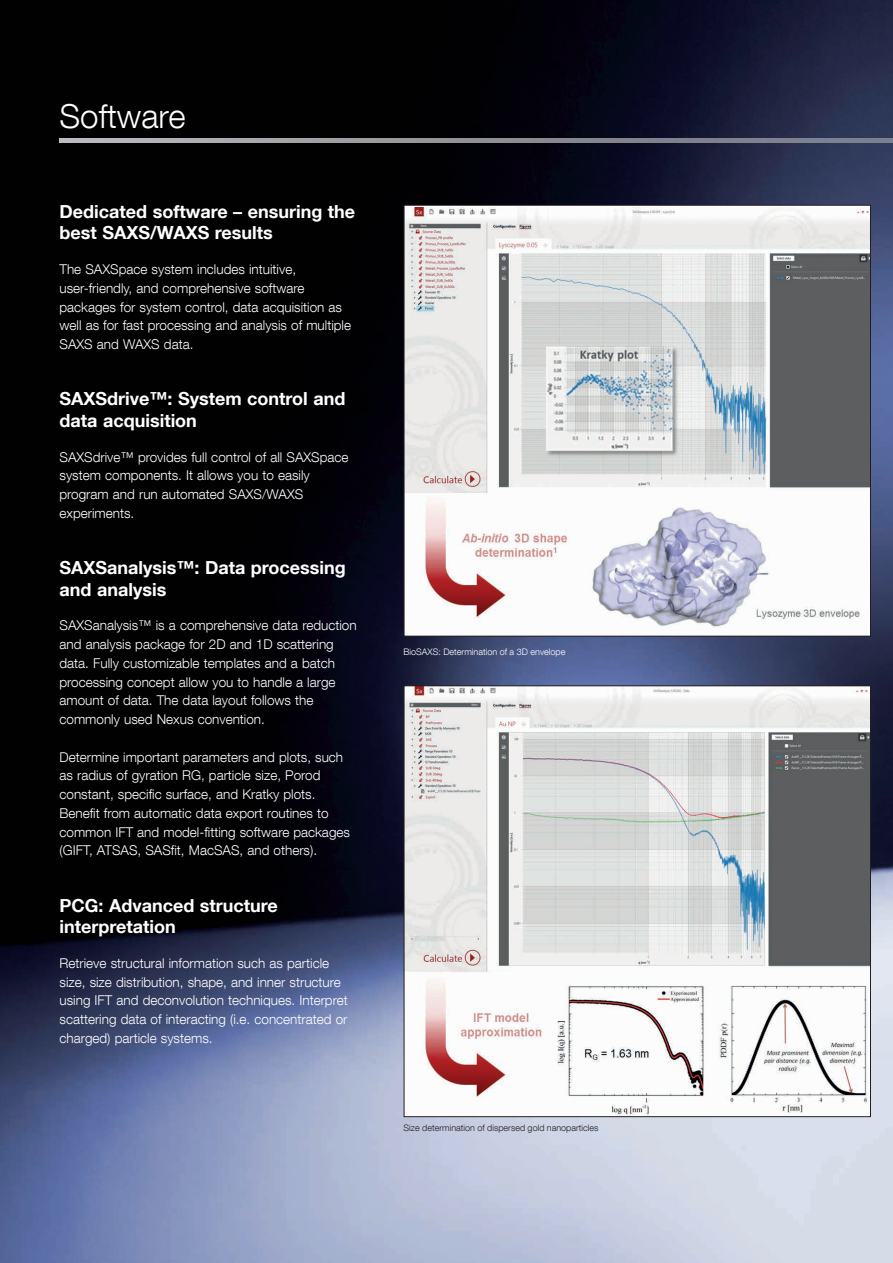
<style>
.page{position:relative;width:893px;height:1263px;background:#fff}
.page>*{position:absolute;margin:0;border:0;box-sizing:border-box;transform-origin:0 0}
.t1{font:300 33px "Helvetica Neue LT Com";color:#fff}
.t2{font:700 18px/21.6px "Helvetica Neue LT Com";color:#fff}
.t3{font:300 13.5px/18.8px "Helvetica Neue LT Com";color:#fff}
.t4{font:300 9px "Helvetica Neue LT Com";color:#231f20}
.t5{font:300 9px "Helvetica Neue LT Com";color:#fff}
</style>
<div class="page">
<img style="left:0;top:0;width:893px;height:1263px">
<svg style="left:60px;top:139px;width:833px;height:4px;background:#93959c"></svg>
<img style="left:406px;top:687px;width:463px;height:428px">
<img style="left:406px;top:207px;width:463px;height:427px">
<h1 class="t1" style="left:60px;top:96px;width:127px">Software</h1>
<h2 class="t2" style="left:60px;top:200px;width:297px">Dedicated software – ensuring the best SAXS/WAXS results</h2>
<p class="t3" style="left:60px;top:260px;width:293px">The SAXSpace system includes intuitive, user-friendly, and comprehensive software packages for system control, data acquisition as well as for fast processing and analysis of multiple SAXS and WAXS data.</p>
<h2 class="t2" style="left:60px;top:388px;width:287px">SAXSdrive™: System control and data acquisition</h2>
<p class="t3" style="left:60px;top:447px;width:290px">SAXSdrive™ provides full control of all SAXSpace system components. It allows you to easily program and run automated SAXS/WAXS experiments.</p>
<h2 class="t2" style="left:60px;top:556px;width:288px">SAXSanalysis™: Data processing and analysis</h2>
<p class="t3" style="left:60px;top:616px;width:299px">SAXSanalysis™ is a comprehensive data reduction and analysis package for 2D and 1D scattering data. Fully customizable templates and a batch processing concept allow you to handle a large amount of data. The data layout follows the commonly used Nexus convention.</p>
<p class="t3" style="left:60px;top:747px;width:292px">Determine important parameters and plots, such as radius of gyration RG, particle size, Porod constant, specific surface, and Kratky plots.<br>Benefit from automatic data export routines to common IFT and model-fitting software packages (GIFT, ATSAS, SASfit, MacSAS, and others).</p>
<h2 class="t2" style="left:60px;top:894px;width:220px">PCG: Advanced structure interpretation</h2>
<p class="t3" style="left:60px;top:953px;width:290px">Retrieve structural information such as particle size, size distribution, shape, and inner structure using IFT and deconvolution techniques. Interpret scattering data of interacting (i.e. concentrated or charged) particle systems.</p>
<p class="t5" style="left:404px;top:646px;width:163px">BioSAXS: Determination of a 3D envelope</p>
<p class="t4" style="left:404px;top:1123px;width:196px">Size determination of dispersed gold nanoparticles</p>
</div>
